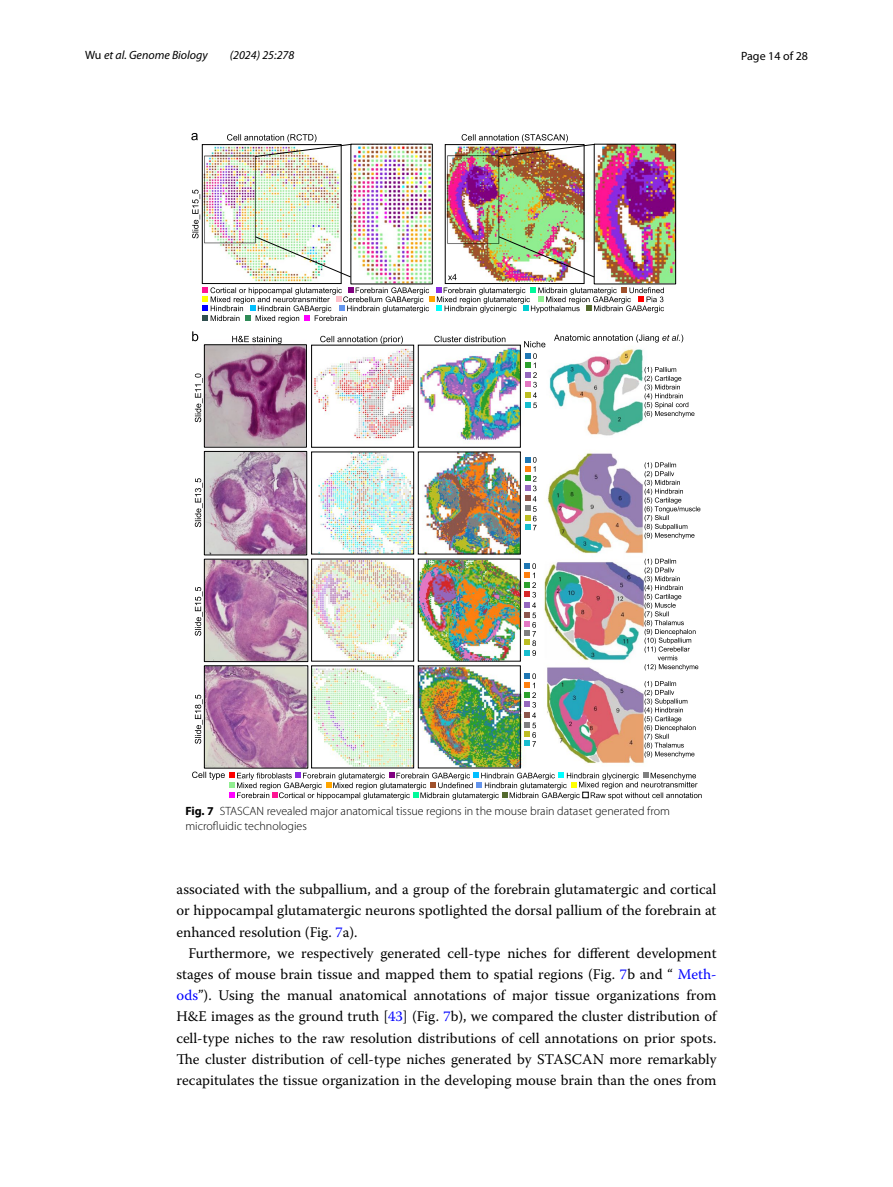
<style>
.page{position:relative;width:893px;height:1187px;background:#fff}
.page>*{position:absolute;margin:0;border:0;box-sizing:border-box;transform-origin:0 0}
.t1{font:14.7px/21.3px "Warnock Pro";color:#000;text-align:justify}
.t2{font:300 12px/15px "Myriad Pro";color:#000}
.t3{font:italic 12px "Myriad Pro";color:#000}
.t4{font:12px "Myriad Pro";color:#000}
.s1{font-style:normal}
.s2{font-weight:700}
.s3{color:#00f}
</style>
<div class="page">
<img style="left:204px;top:284px;width:455px;height:164px">
<svg style="left:191px;top:133px;width:7px;height:7px"></svg>
<svg style="left:227px;top:134px;width:89px;height:8px"></svg>
<img style="left:201px;top:144px;width:141px;height:140px">
<img style="left:350px;top:143px;width:326px;height:142px">
<img style="left:254px;top:143px;width:342px;height:135px">
<svg style="left:462px;top:134px;width:106px;height:8px"></svg>
<svg style="left:448px;top:274px;width:9px;height:6px"></svg>
<svg style="left:203px;top:287px;width:461px;height:35px"></svg>
<svg style="left:192px;top:331px;width:6px;height:10px"></svg>
<div style="left:204px;top:344px;width:103px;height:103px;border:1px solid #000"></div>
<div style="left:311px;top:345px;width:103px;height:102px;border:1px solid #000"></div>
<svg style="left:644px;top:367px;width:50px;height:50px"></svg>
<svg style="left:434px;top:336px;width:71px;height:6px"></svg>
<svg style="left:232px;top:336px;width:49px;height:8px"></svg>
<svg style="left:320px;top:336px;width:83px;height:8px"></svg>
<svg style="left:554px;top:334px;width:129px;height:8px"></svg>
<svg style="left:195px;top:373px;width:8px;height:49px"></svg>
<img style="left:417px;top:344px;width:104px;height:104px">
<svg style="left:524px;top:341px;width:21px;height:6px"></svg>
<svg style="left:525px;top:353px;width:12px;height:55px"></svg>
<img style="left:192px;top:450px;width:510px;height:349px">
<svg style="left:192px;top:190px;width:8px;height:48px"></svg>
<p class="t3" style="left:85px;top:48px;width:124px"><span class="s1">Wu</span> et al. Genome Biology</p>
<p class="t3" style="left:230px;top:48px;width:66px">(2024) 25:278</p>
<p class="t4" style="left:741px;top:48px;width:68px">Page 14 of 28</p>
<p class="t2" style="left:185px;top:803px;width:486px"><span class="s2">Fig. 7</span> STASCAN revealed major anatomical tissue regions in the mouse brain dataset generated from microfluidic technologies</p>
<p class="t1" style="left:176px;top:878px;width:542px">associated with the subpallium, and a group of the forebrain glutamatergic and cortical or hippocampal glutamatergic neurons spotlighted the dorsal pallium of the forebrain at enhanced resolution (Fig. <span class="s3">7</span>a).</p>
<p class="t1" style="left:176px;top:941px;width:542px;text-indent:12px">Furthermore, we respectively generated cell-type niches for different development stages of mouse brain tissue and mapped them to spatial regions (Fig. <span class="s3">7</span>b and “ <span class="s3">Meth&shy;ods</span>”). Using the manual anatomical annotations of major tissue organizations from H&amp;E images as the ground truth [<span class="s3">43</span>] (Fig. <span class="s3">7</span>b), we compared the cluster distribution of cell-type niches to the raw resolution distributions of cell annotations on prior spots.<br>The cluster distribution of cell-type niches generated by STASCAN more remarkably recapitulates the tissue organization in the developing mouse brain than the ones from</p>
</div>
